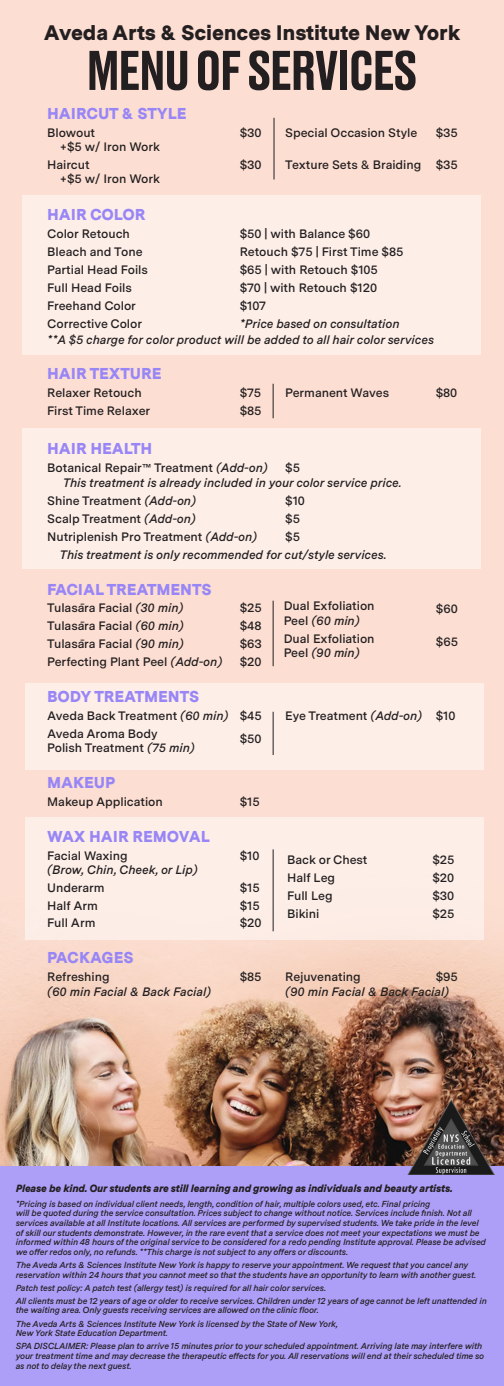
<style>
.page{position:relative;width:504px;height:1386px;background:#fff}
.page>*{position:absolute;margin:0;border:0;box-sizing:border-box;transform-origin:0 0}
.t1{font:500 52.5px "Druk Text App";letter-spacing:-.025em;color:#231f20}
.t2{font:900 21px "Messina Sans";letter-spacing:-.01em;color:#231f20}
.t3{font:900 15.75px "Messina Sans";letter-spacing:-.005em;color:#9886f6}
.t4{font:600 12.25px "Messina Sans";letter-spacing:-.005em;color:#231f20}
.t5{font:italic 600 12.25px "Messina Sans";letter-spacing:-.005em;color:#231f20}
.t6{font:italic 900 10.5px "Messina Sans";letter-spacing:-.015em;color:#231f20}
.t7{font:italic 600 8.75px/9.6px "Messina Sans";letter-spacing:-.015em;color:#231f20}
.s1{font-style:italic}
.s2{font-style:normal}
</style>
<div class="page">
<img style="left:0;top:0;width:504px;height:1166px">
<div style="left:23px;top:195px;width:458px;height:160px;background:#fdeee8"></div>
<div style="left:23px;top:428px;width:458px;height:140px;background:#fdeee8"></div>
<div style="left:25px;top:683px;width:459px;height:87px;background:#fdeee8"></div>
<div style="left:25px;top:818px;width:459px;height:122px;background:#fdeee8"></div>
<hr style="left:273px;top:384px;width:1px;height:34px;background:#231f20">
<hr style="left:273px;top:601px;width:1px;height:65px;background:#231f20">
<hr style="left:273px;top:849px;width:1px;height:82px;background:#231f20">
<hr style="left:273px;top:712px;width:1px;height:43px;background:#231f20">
<div style="left:0;top:1166px;width:504px;height:220px;background:#ad9ef8"></div>
<img style="left:408px;top:1100px;width:87px;height:75px">
<hr style="left:274px;top:118px;width:1px;height:62px;background:#231f20">
<p class="t2" style="left:44px;top:17px;width:418px">Aveda Arts &amp; Sciences Institute New York</p>
<p class="t1" style="left:87px;top:31px;width:332px">MENU OF SERVICES</p>
<p class="t3" style="left:47px;top:102px;width:141px">HAIRCUT &amp; STYLE</p>
<p class="t4" style="left:47px;top:123px;width:50px">Blowout</p>
<p class="t4" style="left:240px;top:123px;width:23px">$30</p>
<p class="t4" style="left:285px;top:123px;width:134px">Special Occasion Style</p>
<p class="t4" style="left:436px;top:123px;width:23px">$35</p>
<p class="t4" style="left:60px;top:137px;width:102px">+$5 w/ Iron Work</p>
<p class="t4" style="left:47px;top:155px;width:44px">Haircut</p>
<p class="t4" style="left:240px;top:155px;width:23px">$30</p>
<p class="t4" style="left:285px;top:155px;width:174px">Texture Sets &amp; Braiding $35</p>
<p class="t4" style="left:60px;top:170px;width:102px">+$5 w/ Iron Work</p>
<p class="t3" style="left:47px;top:203px;width:100px">HAIR COLOR</p>
<p class="t4" style="left:47px;top:225px;width:84px">Color Retouch</p>
<p class="t4" style="left:240px;top:225px;width:132px">$50 | with Balance $60</p>
<p class="t4" style="left:47px;top:243px;width:97px">Bleach and Tone</p>
<p class="t4" style="left:240px;top:243px;width:165px">Retouch $75 | First Time $85</p>
<p class="t4" style="left:47px;top:261px;width:102px">Partial Head Foils</p>
<p class="t4" style="left:240px;top:261px;width:140px">$65 | with Retouch $105</p>
<p class="t4" style="left:47px;top:278px;width:86px">Full Head Foils</p>
<p class="t4" style="left:240px;top:278px;width:139px">$70 | with Retouch $120</p>
<p class="t4" style="left:47px;top:296px;width:90px">Freehand Color</p>
<p class="t4" style="left:240px;top:296px;width:28px">$107</p>
<p class="t4" style="left:47px;top:314px;width:96px">Corrective Color</p>
<p class="t5" style="left:240px;top:314px;width:161px">*Price based on consultation</p>
<p class="t5" style="left:47px;top:330px;width:388px">**A $5 charge for color product will be added to all hair color services</p>
<p class="t3" style="left:47px;top:362px;width:116px">HAIR TEXTURE</p>
<p class="t4" style="left:47px;top:384px;width:96px">Relaxer Retouch</p>
<p class="t4" style="left:240px;top:384px;width:23px">$75</p>
<p class="t4" style="left:285px;top:384px;width:105px">Permanent Waves</p>
<p class="t4" style="left:436px;top:384px;width:23px">$80</p>
<p class="t4" style="left:47px;top:402px;width:105px">First Time Relaxer</p>
<p class="t4" style="left:240px;top:402px;width:23px">$85</p>
<p class="t3" style="left:47px;top:437px;width:107px">HAIR HEALTH</p>
<p class="t4" style="left:47px;top:459px;width:222px">Botanical Repair™ Treatment <span class="s1">(Add-on)</span></p>
<p class="t4" style="left:285px;top:459px;width:16px">$5</p>
<p class="t5" style="left:63px;top:473px;width:341px">This treatment is already included in your color service price.</p>
<p class="t4" style="left:47px;top:491px;width:150px">Shine Treatment <span class="s1">(Add-on)</span></p>
<p class="t4" style="left:285px;top:491px;width:21px">$10</p>
<p class="t4" style="left:47px;top:509px;width:150px">Scalp Treatment <span class="s1">(Add-on)</span></p>
<p class="t4" style="left:285px;top:509px;width:16px">$5</p>
<p class="t4" style="left:47px;top:527px;width:211px">Nutriplenish Pro Treatment <span class="s1">(Add-on)</span></p>
<p class="t4" style="left:285px;top:527px;width:16px">$5</p>
<p class="t5" style="left:60px;top:545px;width:329px">This treatment is only recommended for cut/style services.</p>
<p class="t3" style="left:47px;top:577px;width:166px">FACIAL TREATMENTS</p>
<p class="t4" style="left:47px;top:599px;width:138px">Tulasa¯ra Facial <span class="s1">(30 min)</span></p>
<p class="t4" style="left:240px;top:599px;width:24px">$25</p>
<p class="t4" style="left:47px;top:617px;width:138px">Tulasa¯ra Facial <span class="s1">(60 min)</span></p>
<p class="t4" style="left:240px;top:617px;width:23px">$48</p>
<p class="t4" style="left:47px;top:635px;width:138px">Tulasa¯ra Facial <span class="s1">(90 min)</span></p>
<p class="t4" style="left:240px;top:635px;width:24px">$63</p>
<p class="t4" style="left:47px;top:653px;width:176px">Perfecting Plant Peel <span class="s1">(Add-on)</span></p>
<p class="t4" style="left:240px;top:653px;width:23px">$20</p>
<p class="t3" style="left:47px;top:685px;width:154px">BODY TREATMENTS</p>
<p class="t4" style="left:47px;top:707px;width:216px">Aveda Back Treatment <span class="s1">(60 min)</span> $45</p>
<p class="t4" style="left:285px;top:707px;width:172px">Eye Treatment <span class="s1">(Add-on)</span> $10</p>
<p class="t4" style="left:47px;top:725px;width:112px">Aveda Aroma Body</p>
<p class="t4" style="left:240px;top:730px;width:23px">$50</p>
<p class="t4" style="left:47px;top:739px;width:149px">Polish Treatment <span class="s1">(75 min)</span></p>
<p class="t3" style="left:47px;top:771px;width:70px">MAKEUP</p>
<p class="t4" style="left:47px;top:792px;width:117px">Makeup Application</p>
<p class="t4" style="left:240px;top:792px;width:21px">$15</p>
<p class="t3" style="left:47px;top:824px;width:164px">WAX HAIR REMOVAL</p>
<p class="t4" style="left:47px;top:846px;width:82px">Facial Waxing</p>
<p class="t4" style="left:240px;top:846px;width:21px">$10</p>
<p class="t5" style="left:47px;top:860px;width:152px">(Brow, Chin, Cheek, or Lip)</p>
<p class="t4" style="left:47px;top:878px;width:59px">Underarm</p>
<p class="t4" style="left:240px;top:878px;width:21px">$15</p>
<p class="t4" style="left:47px;top:896px;width:52px">Half Arm</p>
<p class="t4" style="left:240px;top:896px;width:21px">$15</p>
<p class="t4" style="left:47px;top:914px;width:50px">Full Arm</p>
<p class="t4" style="left:240px;top:914px;width:23px">$20</p>
<p class="t3" style="left:47px;top:946px;width:88px">PACKAGES</p>
<p class="t4" style="left:47px;top:968px;width:64px">Refreshing</p>
<p class="t4" style="left:240px;top:968px;width:23px">$85</p>
<p class="t4" style="left:285px;top:968px;width:77px">Rejuvenating</p>
<p class="t4" style="left:436px;top:968px;width:24px">$95</p>
<p class="t5" style="left:47px;top:983px;width:165px">(60 min Facial &amp; Back Facial)</p>
<p class="t5" style="left:285px;top:983px;width:165px">(90 min Facial &amp; Back Facial)</p>
<p class="t4" style="left:284px;top:596px;width:92px">Dual Exfoliation</p>
<p class="t4" style="left:436px;top:600px;width:23px">$60</p>
<p class="t5" style="left:284px;top:611px;width:77px"><span class="s2">Peel</span> (60 min)</p>
<p class="t4" style="left:284px;top:629px;width:92px">Dual Exfoliation</p>
<p class="t4" style="left:436px;top:633px;width:24px">$65</p>
<p class="t5" style="left:284px;top:644px;width:77px"><span class="s2">Peel</span> (90 min)</p>
<p class="t4" style="left:287px;top:851px;width:82px">Back or Chest</p>
<p class="t4" style="left:432px;top:851px;width:24px">$25</p>
<p class="t4" style="left:287px;top:869px;width:49px">Half Leg</p>
<p class="t4" style="left:432px;top:869px;width:23px">$20</p>
<p class="t4" style="left:287px;top:887px;width:47px">Full Leg</p>
<p class="t4" style="left:432px;top:887px;width:23px">$30</p>
<p class="t4" style="left:287px;top:905px;width:34px">Bikini</p>
<p class="t4" style="left:432px;top:905px;width:24px">$25</p>
<p class="t6" style="left:16px;top:1180px;width:439px">Please be kind. Our students are still learning and growing as individuals and beauty artists.</p>
<p class="t7" style="left:16px;top:1199px;width:416px">*Pricing is based on individual client needs, length, condition of hair, multiple colors used, etc. Final pricing</p>
<p class="t7" style="left:16px;top:1208px;width:472px">will be quoted during the service consultation. Prices subject to change without notice. Services include finish. Not all services available at all Institute locations. All services are performed by supervised students. We take pride in the level of skill our students demonstrate. However, in the rare event that a service does not meet your expectations we must be informed within 48 hours of the original service to be considered for a redo pending Institute approval. Please be advised we offer redos only, no refunds. **This charge is not subject to any offers or discounts.</p>
<p class="t7" style="left:16px;top:1260px;width:462px">The Aveda Arts &amp; Sciences Institute New York is happy to reserve your appointment. We request that you cancel any reservation within 24 hours that you cannot meet so that the students have an opportunity to learn with another guest.</p>
<p class="t7" style="left:16px;top:1283px;width:312px">Patch test policy: A patch test (allergy test) is required for all hair color services.</p>
<p class="t7" style="left:16px;top:1296px;width:473px">All clients must be 12 years of age or older to receive services. Children under 12 years of age cannot be left unattended in the waiting area. Only guests receiving services are allowed on the clinic floor.</p>
<p class="t7" style="left:16px;top:1319px;width:324px">The Aveda Arts &amp; Sciences Institute New York is licensed by the State of New York,</p>
<p class="t7" style="left:16px;top:1328px;width:154px">New York State Education Department.</p>
<p class="t7" style="left:16px;top:1341px;width:470px">SPA DISCLAIMER: Please plan to arrive 15 minutes prior to your scheduled appointment. Arriving late may interfere with your treatment time and may decrease the therapeutic effects for you. All reservations will end at their scheduled time so as not to delay the next guest.</p>
</div>
